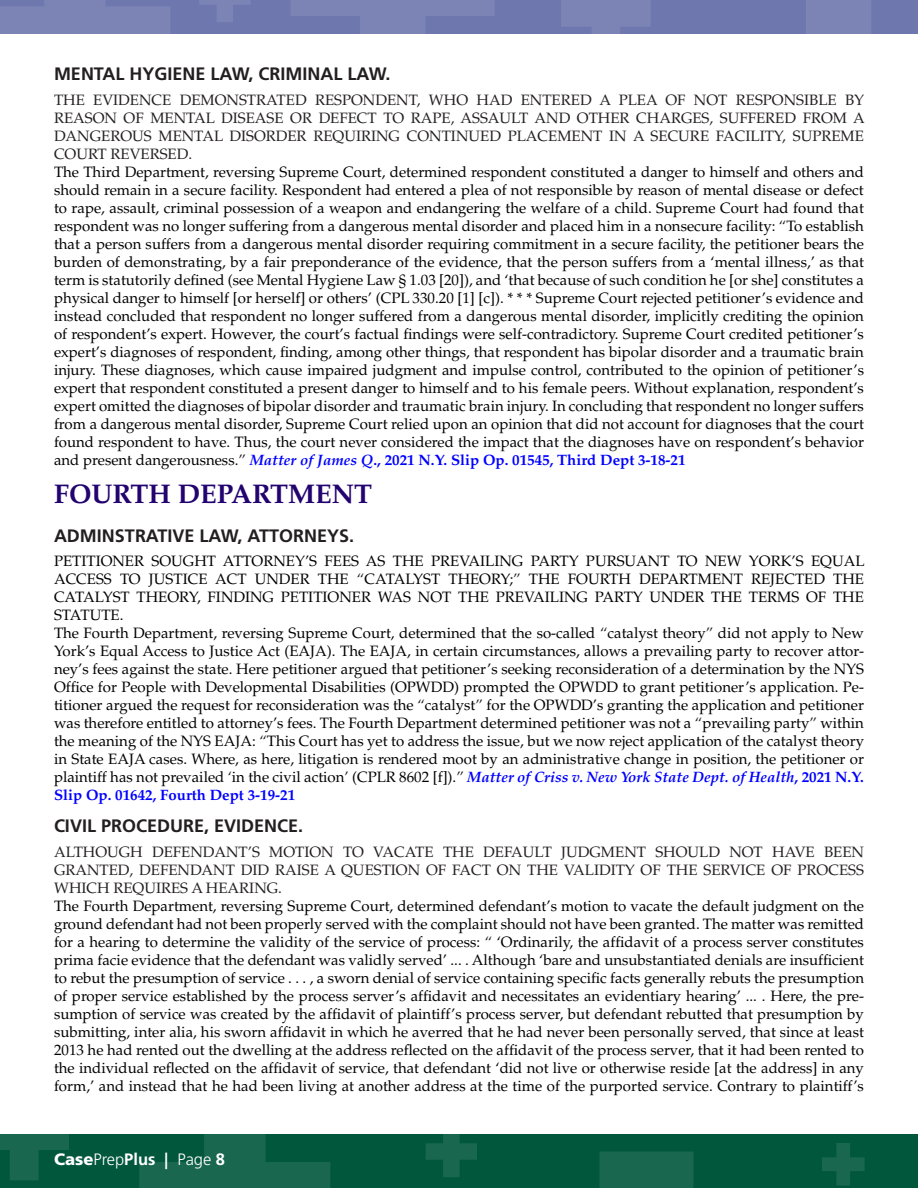
<style>
.page{position:relative;width:918px;height:1188px;background:#fff}
.page>*{position:absolute;margin:0;border:0;box-sizing:border-box;transform-origin:0 0}
.department{font:700 27px "Palatino";color:#22036f}
.area_of_law{font:700 18px "Frutiger";color:#231f20}
.t1{font:300 16.5px "Frutiger";color:#fff}
.Body_Copy{font:15px/18px "Palatino";color:#000;text-align:justify}
.Body_Copy-2{font:15px/18px "Palatino";color:#231f20;text-align:justify}
.s1{color:#231f20}
.s2{font-weight:700;font-style:italic;color:#00f}
.s3{font-weight:700;color:#00f}
.s4{font-weight:900}
.s5{font-weight:700}
</style>
<div class="page">
<div style="left:0;top:0;width:918px;height:33px;background:#6e77ae"></div>
<div style="left:0;top:1134px;width:918px;height:54px;background:#00573c"></div>
<svg style="left:291px;top:0;width:204px;height:34px"></svg>
<svg style="left:737px;top:0;width:181px;height:34px"></svg>
<div style="left:599px;top:1152px;width:95px;height:36px;background:#19674f"></div>
<svg style="left:561px;top:0;width:90px;height:34px"></svg>
<svg style="left:0;top:1134px;width:69px;height:46px"></svg>
<svg style="left:199px;top:0;width:51px;height:22px"></svg>
<svg style="left:426px;top:1134px;width:51px;height:43px"></svg>
<svg style="left:822px;top:1143px;width:43px;height:43px"></svg>
<svg style="left:0;top:0;width:170px;height:34px"></svg>
<svg style="left:139px;top:1134px;width:191px;height:54px"></svg>
<p class="area_of_law" style="left:54px;top:64px;width:338px">MENTAL HYGIENE LAW, CRIMINAL LAW.</p>
<p class="Body_Copy-2" style="left:54px;top:91px;width:812px">THE EVIDENCE DEMONSTRATED RESPONDENT, WHO HAD ENTERED A PLEA OF NOT RESPONSIBLE BY REASON OF MENTAL DISEASE OR DEFECT TO RAPE, ASSAULT AND OTHER CHARGES, SUFFERED FROM A DANGEROUS MENTAL DISORDER REQUIRING CONTINUED PLACEMENT IN A SECURE FACILITY, SUPREME COURT REVERSED.</p>
<p class="Body_Copy" style="left:54px;top:163px;width:812px">The Third Department, reversing Supreme Court, determined respondent constituted a danger to himself and others and should remain in a secure facility. Respondent had entered a plea of not responsible by reason of mental disease or defect to rape, assault, criminal possession of a weapon and endangering the welfare of a child. Supreme Court had found that respondent was no longer suffering from a dangerous mental disorder and placed him in a nonsecure facility: <span class="s1">“</span>To establish that a person suffers from a dangerous mental disorder requiring commitment in a secure facility, the petitioner bears the burden of demonstrating, by a fair preponderance of the evidence, that the person suffers from a ‘mental illness,’ as that term is statutorily defined (see Mental Hygiene Law § 1.03 [20]), and ‘that because of such condition he [or she] constitutes a physical danger to himself [or herself] or others’ (CPL 330.20 [1] [c]). * * * Supreme Court rejected petitioner’s evidence and instead concluded that respondent no longer suffered from a dangerous mental disorder, implicitly crediting the opinion of respondent’s expert. However, the court’s factual findings were self-contradictory. Supreme Court credited petitioner’s expert’s diagnoses of respondent, finding, among other things, that respondent has bipolar disorder and a traumatic brain injury. These diagnoses, which cause impaired judgment and impulse control, contributed to the opinion of petitioner’s expert that respondent constituted a present danger to himself and to his female peers. Without explanation, respondent’s expert omitted the diagnoses of bipolar disorder and traumatic brain injury. In concluding that respondent no longer suffers from a dangerous mental disorder, Supreme Court relied upon an opinion that did not account for diagnoses that the court found respondent to have. Thus, the court never considered the impact that the diagnoses have on respondent’s behavior and present dangerousness.<span class="s1">”</span> <span class="s2">Matter of James Q</span><span class="s3">., 2021 N.Y. Slip Op. 01545, Third Dept 3-18-21</span></p>
<p class="department" style="left:54px;top:479px;width:320px">FOURTH DEPARTMENT</p>
<p class="area_of_law" style="left:54px;top:525px;width:302px">ADMINSTRATIVE LAW, ATTORNEYS.</p>
<p class="Body_Copy" style="left:54px;top:553px;width:812px">PETITIONER SOUGHT ATTORNEY’S FEES AS THE PREVAILING PARTY PURSUANT TO NEW YORK’S EQUAL ACCESS TO JUSTICE ACT UNDER THE <span class="s1">“</span>CATALYST THEORY;<span class="s1">”</span> THE FOURTH DEPARTMENT REJECTED THE CATALYST THEORY, FINDING PETITIONER WAS NOT THE PREVAILING PARTY UNDER THE TERMS OF THE STATUTE.</p>
<p class="Body_Copy" style="left:54px;top:625px;width:812px">The Fourth Department, reversing Supreme Court, determined that the so-called <span class="s1">“</span>catalyst theory<span class="s1">”</span> did not apply to New York’s Equal Access to Justice Act (EAJA). The EAJA, in certain circumstances, allows a prevailing party to recover attor&shy;ney’s fees against the state. Here petitioner argued that petitioner’s seeking reconsideration of a determination by the NYS Office for People with Developmental Disabilities (OPWDD) prompted the OPWDD to grant petitioner’s application. Pe&shy;titioner argued the request for reconsideration was the <span class="s1">“</span>catalyst<span class="s1">”</span> for the OPWDD’s granting the application and petitioner was therefore entitled to attorney’s fees. The Fourth Department determined petitioner was not a <span class="s1">“</span>prevailing party<span class="s1">”</span> within the meaning of the NYS EAJA: <span class="s1">“</span>This Court has yet to address the issue, but we now reject application of the catalyst theory in State EAJA cases. Where, as here, litigation is rendered moot by an administrative change in position, the petitioner or plaintiff has not prevailed <span class="s1">‘</span>in the civil action<span class="s1">’</span> (CPLR 8602 [f]).<span class="s1">”</span> <span class="s2">Matter of Criss v. New York State Dept. of Health</span><span class="s3">, 2021 N.Y.<br>Slip Op. 01642, Fourth Dept 3-19-21</span></p>
<p class="area_of_law" style="left:54px;top:815px;width:251px">CIVIL PROCEDURE, EVIDENCE.</p>
<p class="Body_Copy-2" style="left:54px;top:843px;width:812px">ALTHOUGH DEFENDANT’S MOTION TO VACATE THE DEFAULT JUDGMENT SHOULD NOT HAVE BEEN GRANTED, DEFENDANT DID RAISE A QUESTION OF FACT ON THE VALIDITY OF THE SERVICE OF PROCESS WHICH REQUIRES A HEARING.</p>
<p class="Body_Copy" style="left:54px;top:897px;width:812px">The Fourth Department, reversing Supreme Court, determined defendant’s motion to vacate the default judgment on the ground defendant had not been properly served with the complaint should not have been granted. The matter was remitted for a hearing to determine the validity of the service of process: <span class="s1">“</span> ‘Ordinarily, the affidavit of a process server constitutes prima facie evidence that the defendant was validly served’ ... . Although ‘bare and unsubstantiated denials are insufficient to rebut the presumption of service . . . , a sworn denial of service containing specific facts generally rebuts the presumption of proper service established by the process server’s affidavit and necessitates an evidentiary hearing’ ... . Here, the pre&shy;sumption of service was created by the affidavit of plaintiff’s process server, but defendant rebutted that presumption by submitting, inter alia, his sworn affidavit in which he averred that he had never been personally served, that since at least 2013 he had rented out the dwelling at the address reflected on the affidavit of the process server, that it had been rented to the individual reflected on the affidavit of service, that defendant ‘did not live or otherwise reside [at the address] in any form,’ and instead that he had been living at another address at the time of the purported service. Contrary to plaintiff’s</p>
<p class="t1" style="left:54px;top:1150px;width:173px"><span class="s4">Case</span>Prep<span class="s5">Plus |</span> Page <span class="s5">8</span></p>
</div>
